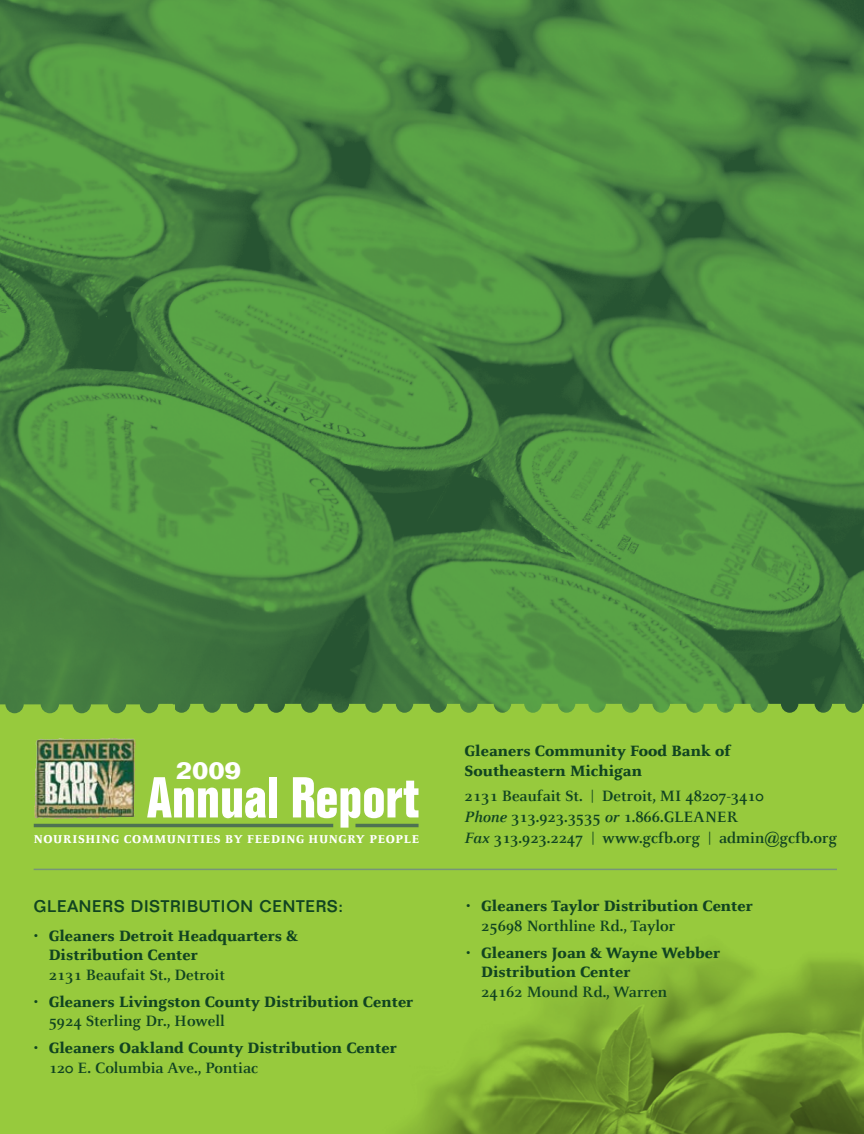
<style>
.page{position:relative;width:864px;height:1134px;background:#fff}
.page>*{position:absolute;margin:0;border:0;box-sizing:border-box;transform-origin:0 0}
.t1{font:700 condensed 56.4px "Folio";color:#fff}
.t2{font:700 24.45px "Folio";color:#fff}
.t3{font:800 16.5px/19.5px "Celeste";color:#114421}
.t4{font:700 16.5px/21px "Celeste";color:#114421}
.t5{font:500 16.5px "Folio";letter-spacing:.05em;color:#114421}
.t6{font:800 12.6px "Celeste";letter-spacing:.05em;color:#fff}
.s1{font-weight:700}
.s2{font-style:italic}
</style>
<div class="page">
<img style="left:0;top:0;width:864px;height:704px">
<svg style="left:175px;top:704px;width:689px;height:58px;fill:#97ca3d"></svg>
<svg style="left:0;top:704px;width:175px;height:58px"></svg>
<div style="left:0;top:762px;width:864px;height:372px;background:#97ca3d"></div>
<img style="left:34px;top:738px;width:83px;height:80px">
<hr style="left:355px;top:824px;width:64px;height:3px;background:#4e7252">
<hr style="left:34px;top:824px;width:299px;height:3px;background:#4e7252">
<img style="left:401px;top:953px;width:463px;height:181px">
<hr style="left:34px;top:869px;width:803px;height:1px;background:#779479">
<h2 class="t2" style="left:176px;top:756px;width:67px">2009</h2>
<h1 class="t1" style="left:147px;top:766px;width:273px">Annual Report</h1>
<p class="t6" style="left:34px;top:832px;width:387px">NOURISHING COMMUNITIES BY FEEDING HUNGRY PEOPLE</p>
<p class="t5" style="left:34px;top:896px;width:311px">GLEANERS DISTRIBUTION CENTERS:</p>
<p class="t3" style="left:49px;top:926px;width:251px;text-indent:-15px"><span class="s1">•</span> Gleaners Detroit Headquarters &amp;<br>Distribution Center</p>
<p class="t4" style="left:49px;top:964px;width:178px">2131 Beaufait St., Detroit</p>
<p class="t3" style="left:49px;top:992px;width:366px;text-indent:-15px"><span class="s1">•</span> Gleaners Livingston County Distribution Center<br><span class="s1">5924 Sterling Dr., Howell</span></p>
<p class="t3" style="left:49px;top:1039px;width:350px;text-indent:-15px"><span class="s1">•</span> Gleaners Oakland County Distribution Center<br><span class="s1">120 E. Columbia Ave., Pontiac</span></p>
<p class="t3" style="left:465px;top:742px;width:268px">Gleaners Community Food Bank of<br>Southeastern Michigan</p>
<p class="t4" style="left:465px;top:786px;width:374px">2131 Beaufait St. | Detroit, MI 48207-3410<br><span class="s2">Phone</span> 313.923.3535 <span class="s2">or</span> 1.866.GLEANER<br><span class="s2">Fax</span> 313.923.2247 | www.gcfb.org | admin@gcfb.org</p>
<p class="t3" style="left:481px;top:897px;width:273px;text-indent:-15px"><span class="s1">•</span> Gleaners Taylor Distribution Center<br><span class="s1">25698 Northline Rd., Taylor</span></p>
<p class="t3" style="left:481px;top:943px;width:240px;text-indent:-15px"><span class="s1">•</span> Gleaners Joan &amp; Wayne Webber<br>Distribution Center</p>
<p class="t4" style="left:481px;top:982px;width:187px">24162 Mound Rd., Warren</p>
</div>
